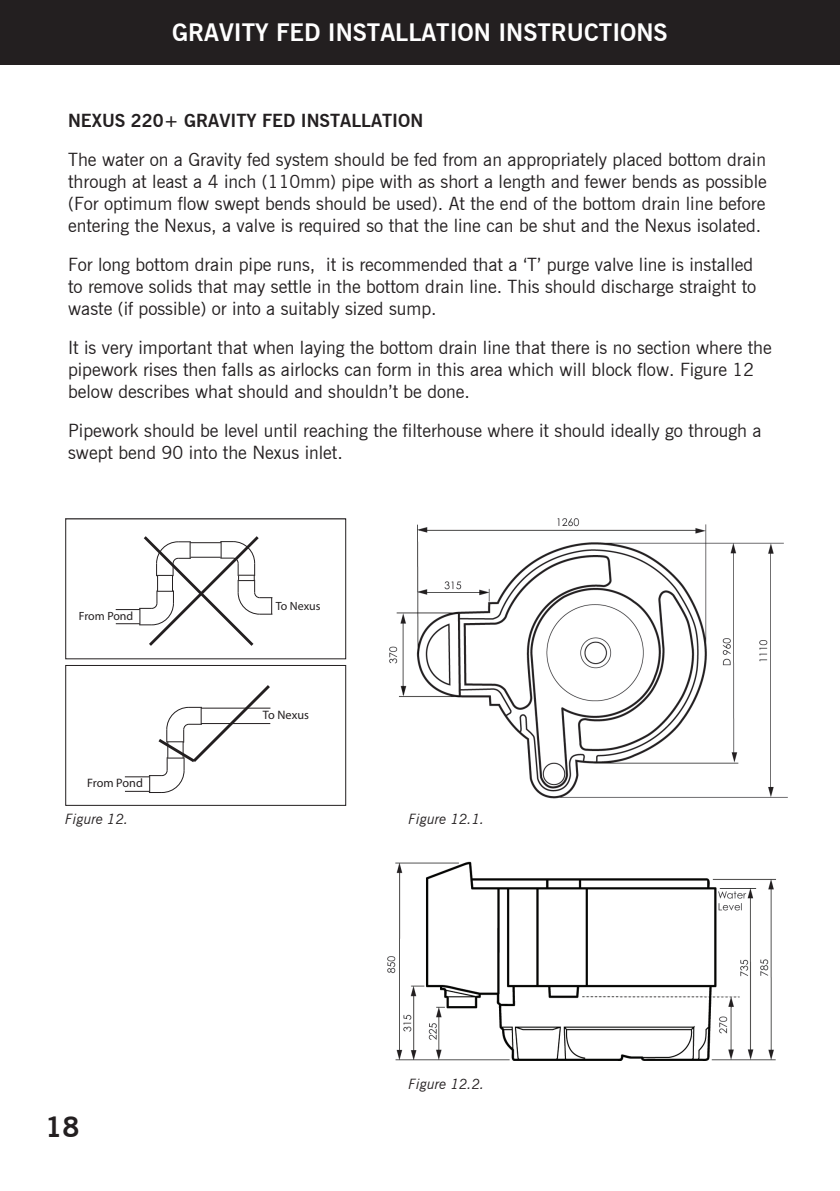
<style>
.page{position:relative;width:840px;height:1191px;background:#fff}
.page>*{position:absolute;margin:0;border:0;box-sizing:border-box;transform-origin:0 0}
.t1{font:700 28px "News Gothic BT";color:#231f20}
.t2{font:700 24px "News Gothic BT";color:#fff}
.t3{font:18px/22px "News Gothic BT";color:#231f20}
.t4{font:700 18px "News Gothic BT";color:#231f20}
.t5{font:italic 14px "News Gothic BT";color:#231f20}
.t6{font:12.2px "Myriad";color:#231f20}
.t7{font:12px "Myriad";color:#231f20}
</style>
<div class="page">
<img style="left:389px;top:518px;width:397px;height:281px">
<img style="left:387px;top:861px;width:389px;height:199px">
<div style="left:0;top:0;width:839px;height:64px;background:#231f20"></div>
<svg style="left:115px;top:536px;width:158px;height:110px"></svg>
<div style="left:65px;top:518px;width:281px;height:141px;border:1px solid #231f20"></div>
<svg style="left:124px;top:685px;width:147px;height:108px"></svg>
<div style="left:65px;top:665px;width:281px;height:141px;border:1px solid #231f20"></div>
<p class="t2" style="left:172px;top:18px;width:496px">GRAVITY FED INSTALLATION INSTRUCTIONS</p>
<p class="t4" style="left:68px;top:110px;width:356px">NEXUS 220+ GRAVITY FED INSTALLATION</p>
<p class="t3" style="left:68px;top:149px;width:699px;text-align:justify">The water on a Gravity fed system should be fed from an appropriately placed bottom drain through at least a 4 inch (110mm) pipe with as short a length and fewer bends as possible (For optimum flow swept bends should be used). At the end of the bottom drain line before entering the Nexus, a valve is required so that the line can be shut and the Nexus isolated.</p>
<p class="t3" style="left:68px;top:254px;width:689px">For long bottom drain pipe runs, it is recommended that a ‘T’ purge valve line is installed to remove solids that may settle in the bottom drain line. This should discharge straight to waste (if possible) or into a suitably sized sump.</p>
<p class="t3" style="left:68px;top:337px;width:704px">It is very important that when laying the bottom drain line that there is no section where the pipework rises then falls as airlocks can form in this area which will block flow. Figure 12 below describes what should and shouldn’t be done.</p>
<p class="t3" style="left:68px;top:420px;width:694px">Pipework should be level until reaching the filterhouse where it should ideally go through a swept bend 90 into the Nexus inlet.</p>
<p class="t7" style="left:79px;top:610px;width:56px">From Pond</p>
<p class="t6" style="left:87px;top:777px;width:57px">From Pond</p>
<p class="t7" style="left:275px;top:600px;width:46px">To Nexus</p>
<p class="t6" style="left:263px;top:709px;width:47px">To Nexus</p>
<p class="t5" style="left:65px;top:811px;width:65px">Figure 12.</p>
<p class="t5" style="left:408px;top:811px;width:77px">Figure 12.1.</p>
<p class="t1" style="left:45px;top:1110px;width:35px">18</p>
<p class="t5" style="left:408px;top:1075px;width:77px">Figure 12.2.</p>
</div>
